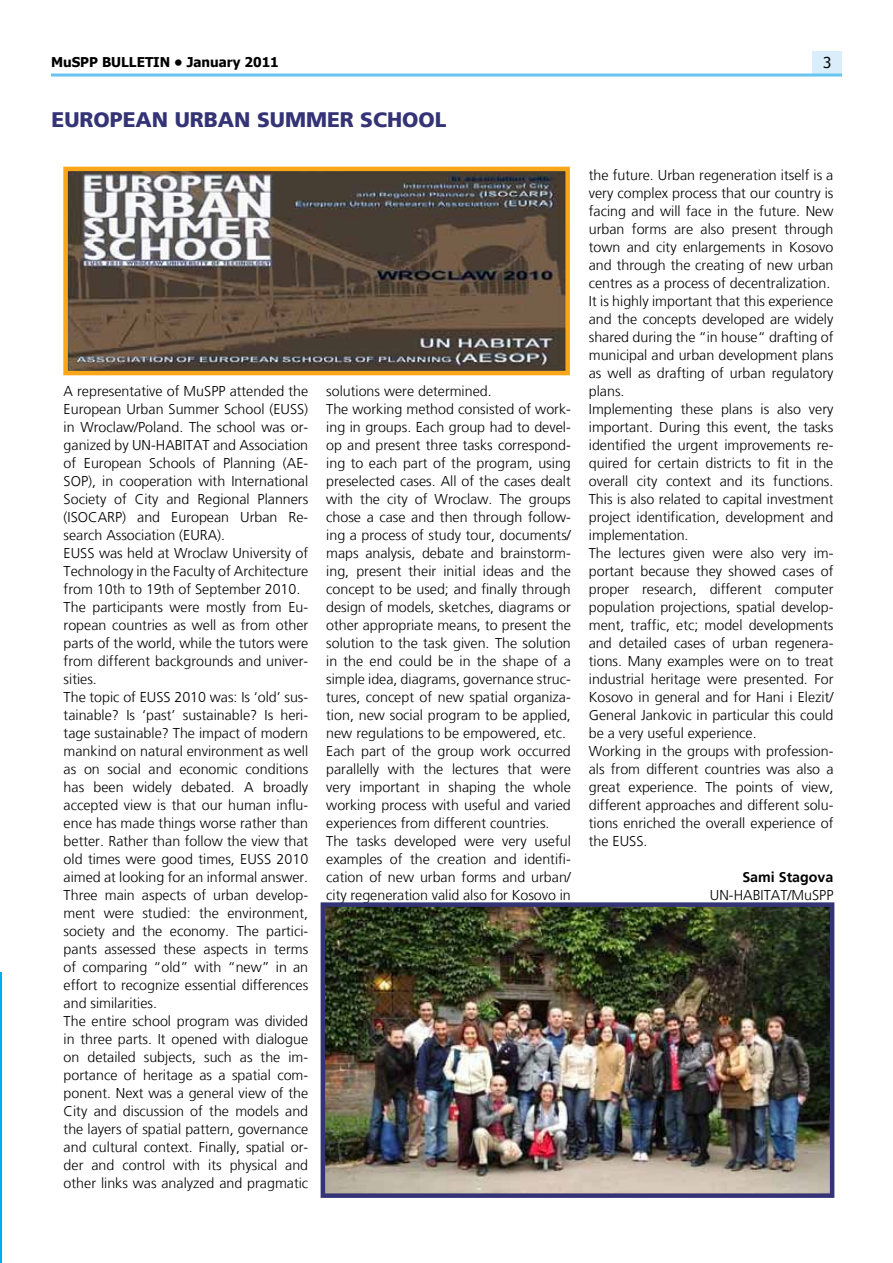
<style>
.page{position:relative;width:893px;height:1263px;background:#fff}
.page>*{position:absolute;margin:0;border:0;box-sizing:border-box;transform-origin:0 0}
.t1{font:900 21px "Frutiger LT";color:#333376}
.t2{font:15px "Tahoma";color:#000}
.t3{font:300 14.25px/18px "Frutiger LT";color:#000}
.t4{font:700 14.25px "Frutiger LT";color:#000}
.t5{font:700 13.5px "Tahoma";color:#000}
</style>
<div class="page">
<div style="left:812px;top:51px;width:30px;height:24px;background:#d9edfa"></div>
<hr style="left:51px;top:74px;width:791px;height:3px;background:#67c5f0">
<hr style="left:0;top:972px;width:2px;height:291px;background:#00aeef">
<img style="left:68px;top:172px;width:497px;height:198px">
<div style="left:63px;top:167px;width:507px;height:208px;border:4px solid #faa61a"></div>
<img style="left:326px;top:907px;width:503px;height:286px">
<div style="left:321px;top:902px;width:513px;height:296px;border:4px solid #333376"></div>
<p class="t5" style="left:51px;top:53px;width:229px">MuSPP BULLETIN • January 2011</p>
<p class="t2" style="left:823px;top:53px;width:10px">3</p>
<h1 class="t1" style="left:52px;top:107px;width:16px">EURO</h1>
<h1 class="t1" style="left:110px;top:107px;width:29px">PEAN</h1>
<h1 class="t1" style="left:175px;top:107px;width:16px">URBAN</h1>
<h1 class="t1" style="left:257px;top:107px;width:17px">SUMMER</h1>
<h1 class="t1" style="left:360px;top:107px;width:44px">SCHOO</h1>
<h1 class="t1" style="left:435px;top:107px;width:13px">L</h1>
<p class="t3" style="left:64px;top:382px;width:246px">A representative of MuSPP attended the European Urban Summer School (EUSS) in Wroclaw/Poland. The school was or&shy;ganized by UN-HABITAT and Association of European Schools of Planning (AE-SOP), in cooperation with International Society of City and Regional Planners (ISOCARP) and European Urban Re&shy;search Association (EURA).<br>EUSS was held at Wroclaw University of Technology in the Faculty of Architecture from 10th to 19th of September 2010.<br>The participants were mostly from Eu&shy;ropean countries as well as from other parts of the world, while the tutors were from different backgrounds and univer&shy;sities.<br>The topic of EUSS 2010 was: Is ‘old’ sus&shy;tainable? Is ‘past’ sustainable? Is heri&shy;tage sustainable? The impact of modern mankind on natural environment as well as on social and economic conditions has been widely debated. A broadly accepted view is that our human influ&shy;ence has made things worse rather than better. Rather than follow the view that old times were good times, EUSS 2010 aimed at looking for an informal answer.<br>Three main aspects of urban develop&shy;ment were studied: the environment, society and the economy. The partici&shy;pants assessed these aspects in terms of comparing “old” with “new” in an effort to recognize essential differences and similarities.<br>The entire school program was divided in three parts. It opened with dialogue on detailed subjects, such as the im&shy;portance of heritage as a spatial com&shy;ponent. Next was a general view of the City and discussion of the models and the layers of spatial pattern, governance and cultural context. Finally, spatial or&shy;der and control with its physical and other links was analyzed and pragmatic</p>
<p class="t3" style="left:326px;top:382px;width:246px">solutions were determined.<br>The working method consisted of work&shy;ing in groups. Each group had to devel&shy;op and present three tasks correspond&shy;ing to each part of the program, using preselected cases. All of the cases dealt with the city of Wroclaw. The groups chose a case and then through follow&shy;ing a process of study tour, documents/ maps analysis, debate and brainstorm&shy;ing, present their initial ideas and the concept to be used; and finally through design of models, sketches, diagrams or other appropriate means, to present the solution to the task given. The solution in the end could be in the shape of a simple idea, diagrams, governance struc&shy;tures, concept of new spatial organiza&shy;tion, new social program to be applied, new regulations to be empowered, etc.<br>Each part of the group work occurred parallelly with the lectures that were very important in shaping the whole working process with useful and varied experiences from different countries.<br>The tasks developed were very useful examples of the creation and identifi&shy;cation of new urban forms and urban/ city regeneration valid also for Kosovo in</p>
<p class="t3" style="left:589px;top:166px;width:246px">the future. Urban regeneration itself is a very complex process that our country is facing and will face in the future. New urban forms are also present through town and city enlargements in Kosovo and through the creating of new urban centres as a process of decentralization.<br>It is highly important that this experience and the concepts developed are widely shared during the “in house“ drafting of municipal and urban development plans as well as drafting of urban regulatory plans.<br>Implementing these plans is also very important. During this event, the tasks identified the urgent improvements re&shy;quired for certain districts to fit in the overall city context and its functions.<br>This is also related to capital investment project identification, development and implementation.<br>The lectures given were also very im&shy;portant because they showed cases of proper research, different computer population projections, spatial develop&shy;ment, traffic, etc; model developments and detailed cases of urban regenera&shy;tions. Many examples were on to treat industrial heritage were presented. For Kosovo in general and for Hani i Elezit/ General Jankovic in particular this could be a very useful experience.<br>Working in the groups with profession&shy;als from different countries was also a great experience. The points of view, different approaches and different solu&shy;tions enriched the overall experience of the EUSS.</p>
<p class="t4" style="left:742px;top:868px;width:93px">Sami Stagova</p>
<p class="t3" style="left:710px;top:886px;width:125px">UN-HABITAT/MuSPP</p>
</div>
